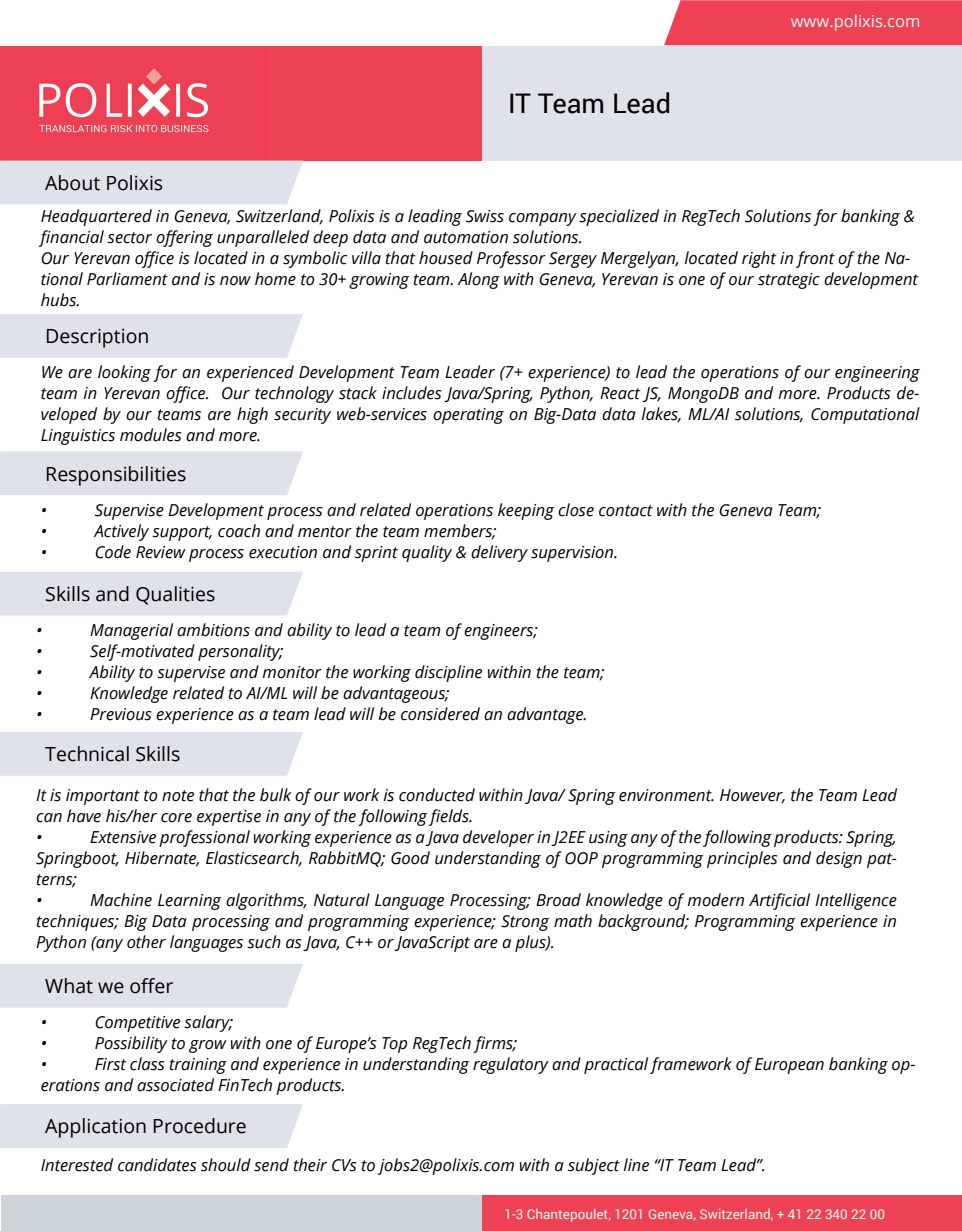
<style>
.page{position:relative;width:962px;height:1231px;background:#fff}
.page>*{position:absolute;margin:0;border:0;box-sizing:border-box;transform-origin:0 0}
.t1{font:27px "Roboto";color:#000}
.t2{font:19.5px "Open Sans";color:#000}
.t3{font:italic 16.5px/21px "Open Sans";color:#000}
.t4{font:16.5px "Open Sans";color:#fafafa}
.t5{font:13.5px "Roboto";color:#fafafa}
</style>
<div class="page">
<div style="left:481px;top:1195px;width:480px;height:36px;background:#ee4254"></div>
<div style="left:1px;top:1195px;width:480px;height:36px;background:#ccd4da"></div>
<div style="left:481px;top:46px;width:480px;height:114px;background:#dfe2ea"></div>
<div style="left:1px;top:46px;width:481px;height:114px;background:#ee4254"></div>
<img style="left:39px;top:68px;width:170px;height:65px">
<div style="left:0;top:160px;width:303px;height:44px;background:#dfe2ea"></div>
<div style="left:664px;top:0;width:297px;height:45px;background:#ee4254"></div>
<div style="left:0;top:314px;width:303px;height:44px;background:#dfe2ea"></div>
<div style="left:0;top:451px;width:303px;height:44px;background:#dfe2ea"></div>
<div style="left:0;top:732px;width:303px;height:43px;background:#dfe2ea"></div>
<div style="left:0;top:964px;width:303px;height:43px;background:#dfe2ea"></div>
<div style="left:0;top:572px;width:303px;height:43px;background:#dfe2ea"></div>
<div style="left:0;top:1104px;width:303px;height:43px;background:#dfe2ea"></div>
<p class="t2" style="left:45px;top:169px;width:119px">About Polixis</p>
<p class="t1" style="left:508px;top:85px;width:164px">IT Team Lead</p>
<p class="t4" style="left:790px;top:10px;width:131px">www.polixis.com</p>
<p class="t3" style="left:41px;top:205px;width:875px">Headquartered in Geneva, Switzerland, Polixis is a leading Swiss company specialized in RegTech Solutions for banking &amp; financial sector offering unparalleled deep data and automation solutions.</p>
<p class="t3" style="left:41px;top:247px;width:878px">Our Yerevan office is located in a symbolic villa that housed Professor Sergey Mergelyan, located right in front of the Na&shy;tional Parliament and is now home to 30+ growing team. Along with Geneva, Yerevan is one of our strategic development hubs.</p>
<p class="t2" style="left:45px;top:323px;width:106px">Description</p>
<p class="t3" style="left:41px;top:361px;width:879px;text-align:justify">We are looking for an experienced Development Team Leader (7+ experience) to lead the operations of our engineering team in Yerevan office. Our technology stack includes Java/Spring, Python, React JS, MongoDB and more. Products de&shy;veloped by our teams are high security web-services operating on Big-Data data lakes, ML/AI solutions, Computational Linguistics modules and more.</p>
<p class="t2" style="left:45px;top:460px;width:143px">Responsibilities</p>
<p class="t3" style="left:41px;top:498px;width:8px">•</p>
<p class="t3" style="left:95px;top:498px;width:727px">Supervise Development process and related operations keeping close contact with the Geneva Team;</p>
<p class="t3" style="left:41px;top:519px;width:8px">•</p>
<p class="t3" style="left:95px;top:519px;width:403px">Actively support, coach and mentor the team members;</p>
<p class="t3" style="left:41px;top:540px;width:8px">•</p>
<p class="t3" style="left:95px;top:540px;width:524px">Code Review process execution and sprint quality &amp; delivery supervision.</p>
<p class="t2" style="left:45px;top:580px;width:171px">Skills and Qualities</p>
<p class="t3" style="left:36px;top:619px;width:8px">•</p>
<p class="t3" style="left:90px;top:619px;width:449px">Managerial ambitions and ability to lead a team of engineers;</p>
<p class="t3" style="left:36px;top:640px;width:8px">•</p>
<p class="t3" style="left:90px;top:640px;width:195px">Self-motivated personality;</p>
<p class="t3" style="left:36px;top:661px;width:8px">•</p>
<p class="t3" style="left:90px;top:661px;width:515px">Ability to supervise and monitor the working discipline within the team;</p>
<p class="t3" style="left:36px;top:682px;width:8px">•</p>
<p class="t3" style="left:90px;top:682px;width:361px">Knowledge related to AI/ML will be advantageous;</p>
<p class="t3" style="left:36px;top:703px;width:8px">•</p>
<p class="t3" style="left:90px;top:703px;width:498px">Previous experience as a team lead will be considered an advantage.</p>
<p class="t2" style="left:45px;top:740px;width:137px">Technical Skills</p>
<p class="t3" style="left:36px;top:783px;width:861px">It is important to note that the bulk of our work is conducted within Java/ Spring environment. However, the Team Lead can have his/her core expertise in any of the following fields.</p>
<p class="t3" style="left:36px;top:825px;width:8px">•</p>
<p class="t3" style="left:36px;top:825px;width:861px;text-align:justify;text-indent:54px">Extensive professional working experience as a Java developer in J2EE using any of the following products: Spring, Springboot, Hibernate, Elasticsearch, RabbitMQ; Good understanding of OOP programming principles and design pat&shy;terns;</p>
<p class="t3" style="left:36px;top:888px;width:8px">•</p>
<p class="t3" style="left:36px;top:888px;width:861px;text-align:justify;text-indent:54px">Machine Learning algorithms, Natural Language Processing; Broad knowledge of modern Artificial Intelligence techniques; Big Data processing and programming experience; Strong math background; Programming experience in Python (any other languages such as Java, C++ or JavaScript are a plus).</p>
<p class="t2" style="left:45px;top:972px;width:129px">What we offer</p>
<p class="t3" style="left:41px;top:1011px;width:8px">•</p>
<p class="t3" style="left:95px;top:1011px;width:140px">Competitive salary;</p>
<p class="t3" style="left:41px;top:1032px;width:8px">•</p>
<p class="t3" style="left:95px;top:1032px;width:424px">Possibility to grow with one of Europe’s Top RegTech firms;</p>
<p class="t3" style="left:41px;top:1053px;width:8px">•</p>
<p class="t3" style="left:41px;top:1053px;width:875px;text-indent:54px">First class training and experience in understanding regulatory and practical framework of European banking op&shy;erations and associated FinTech products.</p>
<p class="t2" style="left:45px;top:1112px;width:203px">Application Procedure</p>
<p class="t3" style="left:41px;top:1154px;width:726px">Interested candidates should send their CVs to jobs2@polixis.com with a subject line “IT Team Lead”.</p>
<p class="t5" style="left:504px;top:1204px;width:381px">1-3 Chantepoulet, 1201 Geneva, Switzerland, + 41 22 340 22 00</p>
</div>
